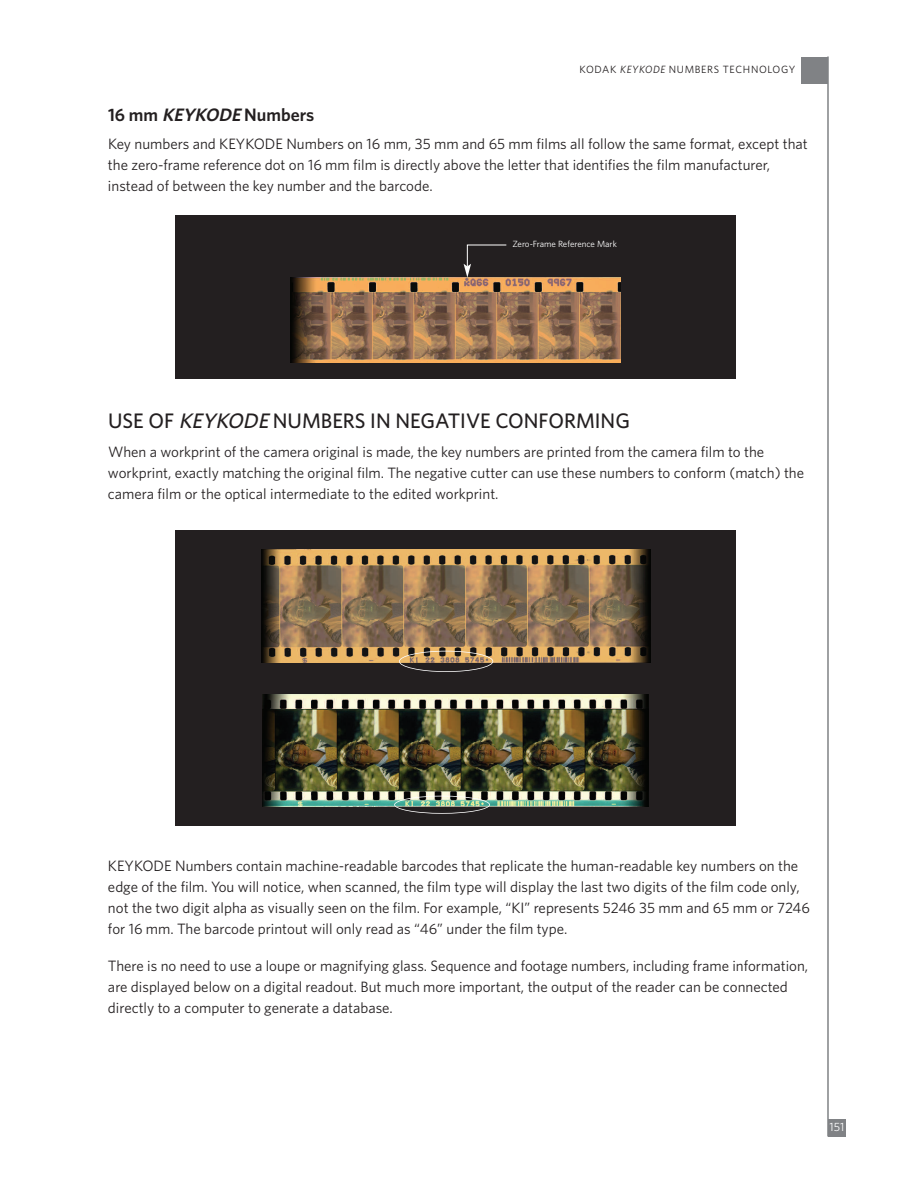
<style>
.page{position:relative;width:918px;height:1188px;background:#fff}
.page>*{position:absolute;margin:0;border:0;box-sizing:border-box;transform-origin:0 0}
.t1{font:500 21px "Whitney K";color:#231f20}
.t2{font:600 18px "Whitney K";color:#231f20}
.t3{font:15px/21px "Whitney K";color:#231f20}
.t4{font:12px "Whitney K";color:#fff}
.t5{font:10.5px "Whitney K";letter-spacing:.06em;color:#231f20}
.t6{font:9px "Whitney K";color:#fff}
.s1{font-style:italic}
</style>
<div class="page">
<div style="left:801px;top:57px;width:27px;height:27px;background:#808285"></div>
<hr style="left:827px;top:57px;width:2px;height:1080px;background:#808285">
<div style="left:828px;top:1119px;width:18px;height:18px;background:#808285"></div>
<div style="left:176px;top:215px;width:560px;height:164px;background:#231f20"></div>
<img style="left:291px;top:278px;width:329px;height:85px">
<svg style="left:464px;top:244px;width:43px;height:34px"></svg>
<div style="left:176px;top:530px;width:560px;height:296px;background:#231f20"></div>
<img style="left:261px;top:550px;width:389px;height:113px">
<img style="left:262px;top:694px;width:386px;height:112px">
<div style="left:399px;top:651px;width:94px;height:21px;border:2px solid #fff;border-radius:50%"></div>
<div style="left:394px;top:796px;width:96px;height:18px;border:2px solid #fff;border-radius:50%"></div>
<p class="t5" style="left:580px;top:63px;width:217px">KODAK <span class="s1">KEYKODE</span> NUMBERS TECHNOLOGY</p>
<p class="t2" style="left:108px;top:104px;width:208px">16 mm <span class="s1">KEYKODE</span>Numbers</p>
<p class="t3" style="left:108px;top:134px;width:701px">Key numbers and KEYKODE Numbers on 16 mm, 35 mm and 65 mm films all follow the same format, except that the zero-frame reference dot on 16 mm film is directly above the letter that identifies the film manufacturer, instead of between the key number and the barcode.</p>
<p class="t6" style="left:512px;top:239px;width:106px">Zero-Frame Reference Mark</p>
<h1 class="t1" style="left:108px;top:409px;width:524px">USE OF <span class="s1">KEYKODE</span>NUMBERS IN NEGATIVE CONFORMING</h1>
<p class="t3" style="left:108px;top:441px;width:698px">When a workprint of the camera original is made, the key numbers are printed from the camera film to the workprint, exactly matching the original film. The negative cutter can use these numbers to conform (match) the camera film or the optical intermediate to the edited workprint.</p>
<p class="t3" style="left:108px;top:855px;width:703px">KEYKODE Numbers contain machine-readable barcodes that replicate the human-readable key numbers on the edge of the film. You will notice, when scanned, the film type will display the last two digits of the film code only, not the two digit alpha as visually seen on the film. For example, “KI” represents 5246 35 mm and 65 mm or 7246 for 16 mm. The barcode printout will only read as “46” under the film type.</p>
<p class="t3" style="left:108px;top:955px;width:702px">There is no need to use a loupe or magnifying glass. Sequence and footage numbers, including frame information, are displayed below on a digital readout. But much more important, the output of the reader can be connected directly to a computer to generate a database.</p>
<p class="t4" style="left:830px;top:1120px;width:16px">151</p>
</div>
